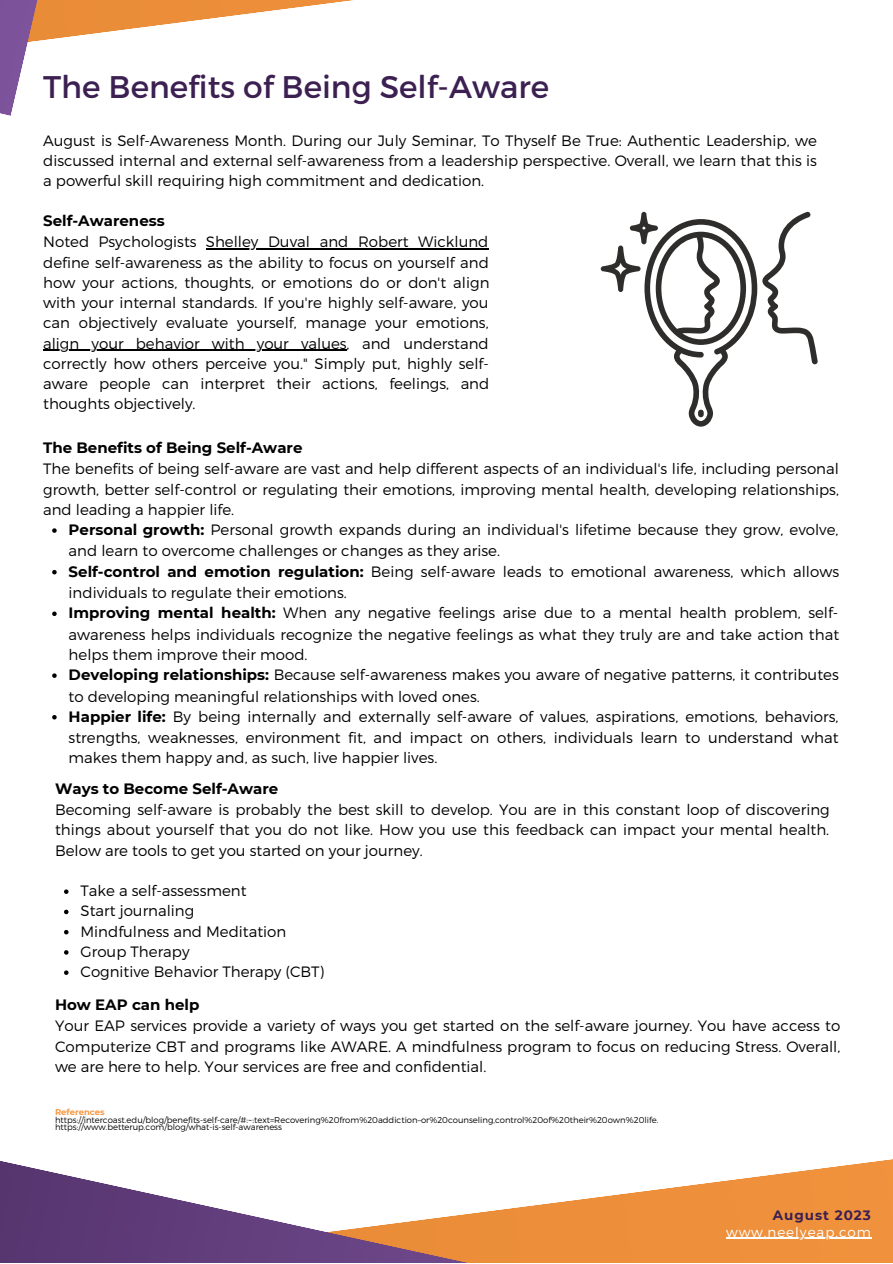
<style>
.page{position:relative;width:893px;height:1264px;background:#fff}
.page>*{position:absolute;margin:0;border:0;box-sizing:border-box;transform-origin:0 0}
.t1{font:31.2px "Montserrat";color:#3c2051}
.t2{font:300 15px/20.2px "Montserrat";color:#000;text-align:justify}
.t3{font:700 15px "Montserrat";color:#000}
.t4{font:300 13.5px "Montserrat";letter-spacing:.07em;color:#fff}
.t5{font:700 13.5px "Montserrat";letter-spacing:.07em;color:#3c2051}
.t6{font:300 8.4px/7.1px "Montserrat";color:#000}
.t7{font:700 8.4px "Montserrat";color:#f89842}
.s1{font-weight:700}
</style>
<div class="page">
<svg style="left:726px;top:1159px;width:166px;height:103px;background:#f19d53"></svg>
<svg style="left:0;top:1161px;width:726px;height:101px"></svg>
<svg style="left:286px;top:0;width:67px;height:9px"></svg>
<svg style="left:0;top:0;width:286px;height:116px"></svg>
<svg style="left:52px;top:528px;width:5px;height:5px"></svg>
<svg style="left:52px;top:570px;width:5px;height:4px"></svg>
<svg style="left:52px;top:611px;width:5px;height:5px"></svg>
<svg style="left:52px;top:673px;width:5px;height:5px"></svg>
<svg style="left:52px;top:715px;width:5px;height:4px"></svg>
<svg style="left:600px;top:212px;width:217px;height:214px"></svg>
<hr style="left:726px;top:1237px;width:145px;height:1px;background:#fff">
<svg style="left:64px;top:889px;width:4px;height:5px"></svg>
<svg style="left:64px;top:909px;width:4px;height:5px"></svg>
<svg style="left:64px;top:930px;width:4px;height:4px"></svg>
<svg style="left:64px;top:950px;width:4px;height:4px"></svg>
<svg style="left:64px;top:970px;width:4px;height:4px"></svg>
<hr style="left:206px;top:248px;width:282px;height:2px;background:#000">
<hr style="left:43px;top:350px;width:303px;height:1px;background:#000">
<h1 class="t1" style="left:43px;top:68px;width:507px">The Benefits of Being Self-Aware</h1>
<p class="t2" style="left:43px;top:130px;width:775px">August is Self-Awareness Month. During our July Seminar, To Thyself Be True: Authentic Leadership, we discussed internal and external self-awareness from a leadership perspective. Overall, we learn that this is a powerful skill requiring high commitment and dedication.</p>
<p class="t3" style="left:43px;top:210px;width:123px">Self-Awareness</p>
<p class="t2" style="left:43px;top:232px;width:448px">Noted Psychologists Shelley Duval and Robert Wicklund define self-awareness as the ability to focus on yourself and how your actions, thoughts, or emotions do or don't align with your internal standards. If you're highly self-aware, you can objectively evaluate yourself, manage your emotions, align your behavior with your values, and understand correctly how others perceive you." Simply put, highly self&shy;aware people can interpret their actions, feelings, and thoughts objectively.</p>
<p class="t3" style="left:43px;top:437px;width:261px">The Benefits of Being Self-Aware</p>
<p class="t2" style="left:43px;top:458px;width:797px">The benefits of being self-aware are vast and help different aspects of an individual's life, including personal growth, better self-control or regulating their emotions, improving mental health, developing relationships, and leading a happier life.</p>
<p class="t2" style="left:69px;top:519px;width:772px;line-height:20.7px;text-align:left"><span class="s1">Personal growth:</span> Personal growth expands during an individual's lifetime because they grow, evolve, and learn to overcome challenges or changes as they arise.<br><span class="s1">Self-control and emotion regulation:</span> Being self-aware leads to emotional awareness, which allows individuals to regulate their emotions.<br><span class="s1">Improving mental health:</span> When any negative feelings arise due to a mental health problem, self&shy;awareness helps individuals recognize the negative feelings as what they truly are and take action that helps them improve their mood.<br><span class="s1">Developing relationships:</span> Because self-awareness makes you aware of negative patterns, it contributes to developing meaningful relationships with loved ones.<br><span class="s1">Happier life:</span> By being internally and externally self-aware of values, aspirations, emotions, behaviors, strengths, weaknesses, environment fit, and impact on others, individuals learn to understand what makes them happy and, as such, live happier lives.</p>
<p class="t3" style="left:55px;top:777px;width:225px">Ways to Become Self-Aware</p>
<p class="t2" style="left:55px;top:799px;width:776px">Becoming self-aware is probably the best skill to develop. You are in this constant loop of discovering things about yourself that you do not like. How you use this feedback can impact your mental health.<br>Below are tools to get you started on your journey.</p>
<p class="t2" style="left:80px;top:880px;width:245px;text-align:left">Take a self-assessment<br>Start journaling<br>Mindfulness and Meditation<br>Group Therapy<br>Cognitive Behavior Therapy (CBT)</p>
<p class="t3" style="left:55px;top:993px;width:146px">How EAP can help</p>
<p class="t2" style="left:55px;top:1015px;width:786px">Your EAP services provide a variety of ways you get started on the self-aware journey. You have access to Computerize CBT and programs like AWARE. A mindfulness program to focus on reducing Stress. Overall, we are here to help. Your services are free and confidential.</p>
<p class="t7" style="left:55px;top:1106px;width:51px">References</p>
<p class="t6" style="left:55px;top:1116px;width:605px">https://intercoast.edu/blog/benefits-self-care/#:~:text=Recovering%20from%20addiction–or%20counseling,control%20of%20their%20own%20life. https://www.betterup.com/blog/what-is-self-awareness</p>
<p class="t5" style="left:772px;top:1205px;width:99px">August 2023</p>
<p class="t4" style="left:726px;top:1223px;width:146px">www.neelyeap.com</p>
</div>
